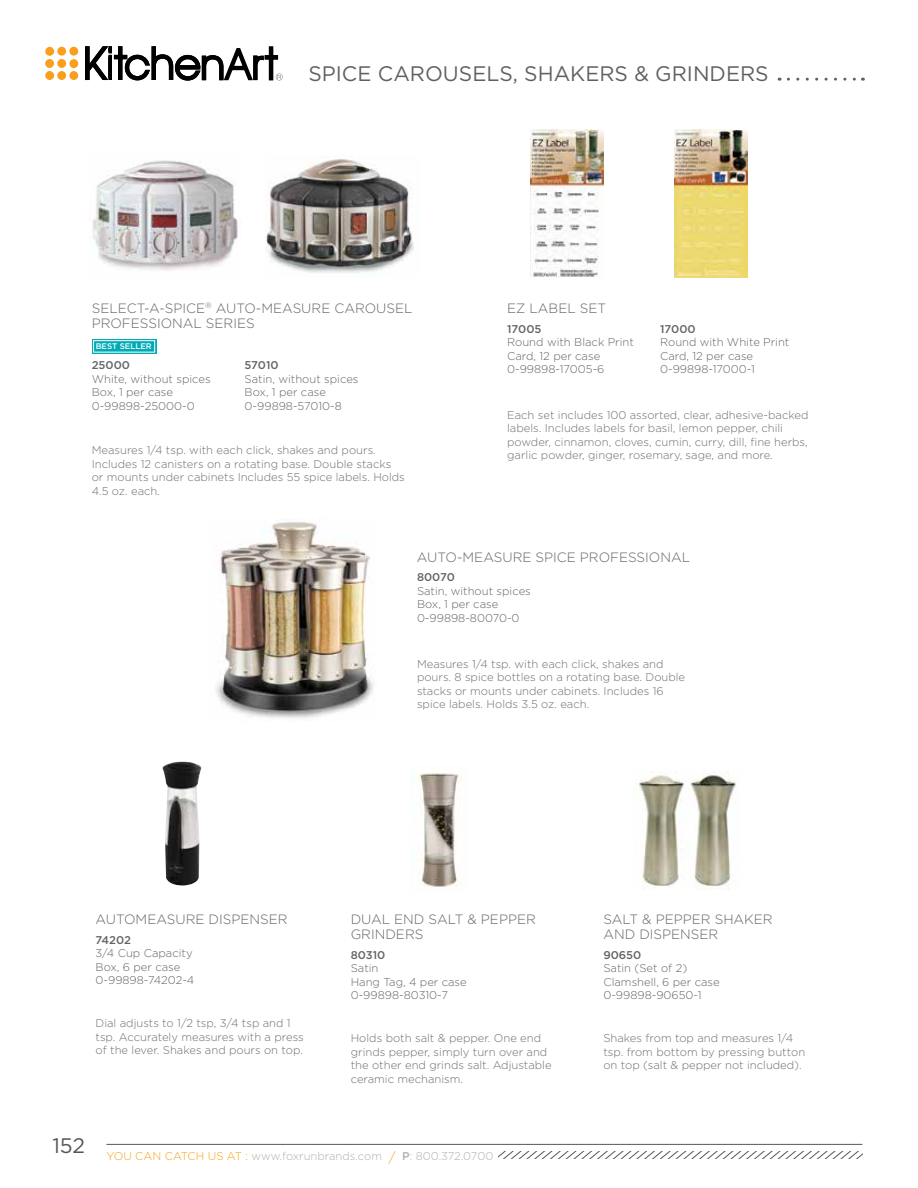
<style>
.page{position:relative;width:918px;height:1188px;background:#fff}
.page>*{position:absolute;margin:0;border:0;box-sizing:border-box;transform-origin:0 0}
.t1{font:21px "Gotham";color:#5f6062}
.t2{font:300 13.5px/15px "Gotham";color:#636466}
.t3{font:300 11.25px/13.5px "Gotham";color:#6d6e71}
.t4{font:300 11.25px/13.5px "Gotham";color:#636466}
.t5{font:300 11.25px "Gotham";color:#adafb2}
.t6{font:500 11.25px "Gotham";color:#636466}
.t7{font:500 8.1px "Gotham";color:#fff}
.s1{color:#f99f1c}
.s2{font-size:13.5px;color:#f99f1c}
.s3{font-weight:500}
</style>
<div class="page">
<hr style="left:106px;top:1144px;width:756px;height:1px;background:#555759">
<svg style="left:499px;top:1151px;width:363px;height:7px"></svg>
<div style="left:69px;top:47px;width:9px;height:9px;background:#f99f1c;border-radius:50%"></div>
<div style="left:69px;top:59px;width:9px;height:9px;background:#f99f1c;border-radius:50%"></div>
<div style="left:69px;top:71px;width:9px;height:9px;background:#f99f1c;border-radius:50%"></div>
<div style="left:57px;top:47px;width:9px;height:9px;background:#f99f1c;border-radius:50%"></div>
<div style="left:57px;top:59px;width:9px;height:9px;background:#f99f1c;border-radius:50%"></div>
<div style="left:57px;top:71px;width:9px;height:9px;background:#f99f1c;border-radius:50%"></div>
<div style="left:45px;top:47px;width:9px;height:9px;background:#f99f1c;border-radius:50%"></div>
<div style="left:45px;top:59px;width:9px;height:9px;background:#f99f1c;border-radius:50%"></div>
<div style="left:45px;top:71px;width:9px;height:9px;background:#f99f1c;border-radius:50%"></div>
<svg style="left:85px;top:46px;width:198px;height:35px"></svg>
<div style="left:231px;top:43px;width:11px;height:5px;background:#fff"></div>
<svg style="left:788px;top:78px;width:75px;height:3px"></svg>
<div style="left:92px;top:339px;width:65px;height:15px;background:#00abb5"></div>
<div style="left:93px;top:340px;width:62px;height:12px;border:1px solid #fff"></div>
<img style="left:92px;top:160px;width:146px;height:111px">
<img style="left:530px;top:129px;width:74px;height:148px">
<img style="left:266px;top:159px;width:148px;height:114px">
<img style="left:674px;top:129px;width:73px;height:149px">
<img style="left:216px;top:521px;width:157px;height:197px">
<img style="left:411px;top:773px;width:51px;height:114px">
<img style="left:634px;top:771px;width:104px;height:119px">
<img style="left:162px;top:762px;width:39px;height:124px">
<h1 class="t1" style="left:308px;top:62px;width:462px">SPICE CAROUSELS, SHAKERS &amp; GRINDERS</h1>
<p class="t2" style="left:92px;top:300px;width:322px">SELECT-A-SPICE<sup>®</sup> AUTO-MEASURE CAROUSEL<br>PROFESSIONAL SERIES</p>
<p class="t2" style="left:507px;top:300px;width:101px">EZ LABEL SET</p>
<p class="t6" style="left:507px;top:322px;width:36px">17005</p>
<p class="t4" style="left:507px;top:335px;width:128px">Round with Black Print<br>Card, 12 per case<br>0-99898-17005-6</p>
<p class="t6" style="left:660px;top:322px;width:37px">17000</p>
<p class="t4" style="left:660px;top:335px;width:131px">Round with White Print<br>Card, 12 per case<br>0-99898-17000-1</p>
<p class="t7" style="left:96px;top:342px;width:57px">BEST SELLER</p>
<p class="t6" style="left:92px;top:359px;width:40px">25000</p>
<p class="t4" style="left:92px;top:372px;width:120px">White, without spices<br>Box, 1 per case<br>0-99898-25000-0</p>
<p class="t6" style="left:245px;top:359px;width:35px">57010</p>
<p class="t4" style="left:245px;top:372px;width:115px">Satin, without spices<br>Box, 1 per case<br>0-99898-57010-8</p>
<p class="t3" style="left:507px;top:408px;width:303px">Each set includes 100 assorted, clear, adhesive-backed labels. Includes labels for basil, lemon pepper, chili powder, cinnamon, cloves, cumin, curry, dill, fine herbs, garlic powder, ginger, rosemary, sage, and more.</p>
<p class="t3" style="left:92px;top:444px;width:315px">Measures 1/4 tsp. with each click, shakes and pours.<br>Includes 12 canisters on a rotating base. Double stacks or mounts under cabinets Includes 55 spice labels. Holds 4.5 oz. each.</p>
<p class="t2" style="left:417px;top:549px;width:275px">AUTO-MEASURE SPICE PROFESSIONAL</p>
<p class="t6" style="left:417px;top:571px;width:39px">80070</p>
<p class="t4" style="left:417px;top:584px;width:115px">Satin, without spices<br>Box, 1 per case<br>0-99898-80070-0</p>
<p class="t3" style="left:417px;top:657px;width:270px">Measures 1/4 tsp. with each click, shakes and pours. 8 spice bottles on a rotating base. Double stacks or mounts under cabinets. Includes 16 spice labels. Holds 3.5 oz. each.</p>
<p class="t2" style="left:96px;top:911px;width:194px">AUTOMEASURE DISPENSER</p>
<p class="t2" style="left:351px;top:911px;width:187px">DUAL END SALT &amp; PEPPER<br>GRINDERS</p>
<p class="t2" style="left:603px;top:911px;width:171px">SALT &amp; PEPPER SHAKER<br>AND DISPENSER</p>
<p class="t6" style="left:96px;top:933px;width:37px">74202</p>
<p class="t4" style="left:96px;top:946px;width:100px">3/4 Cup Capacity<br>Box, 6 per case<br>0-99898-74202-4</p>
<p class="t6" style="left:351px;top:948px;width:36px">80310</p>
<p class="t6" style="left:603px;top:948px;width:40px">90650</p>
<p class="t4" style="left:603px;top:961px;width:118px">Satin (Set of 2)<br>Clamshell, 6 per case<br>0-99898-90650-1</p>
<p class="t4" style="left:351px;top:961px;width:118px">Satin<br>Hang Tag, 4 per case<br>0-99898-80310-7</p>
<p class="t3" style="left:96px;top:1016px;width:210px">Dial adjusts to 1/2 tsp, 3/4 tsp and 1 tsp. Accurately measures with a press of the lever. Shakes and pours on top.</p>
<p class="t3" style="left:351px;top:1031px;width:202px">Holds both salt &amp; pepper. One end grinds pepper, simply turn over and the other end grinds salt. Adjustable ceramic mechanism.</p>
<p class="t3" style="left:603px;top:1031px;width:203px">Shakes from top and measures 1/4 tsp. from bottom by pressing button on top (salt &amp; pepper not included).</p>
<p class="t5" style="left:52px;top:1150px;width:442px"><sup>152</sup> <span class="s1">YOU CAN CATCH US AT :</span> www.foxrunbrands.com <span class="s2">/</span> <span class="s3">P</span>: 800.372.0700</p>
</div>
